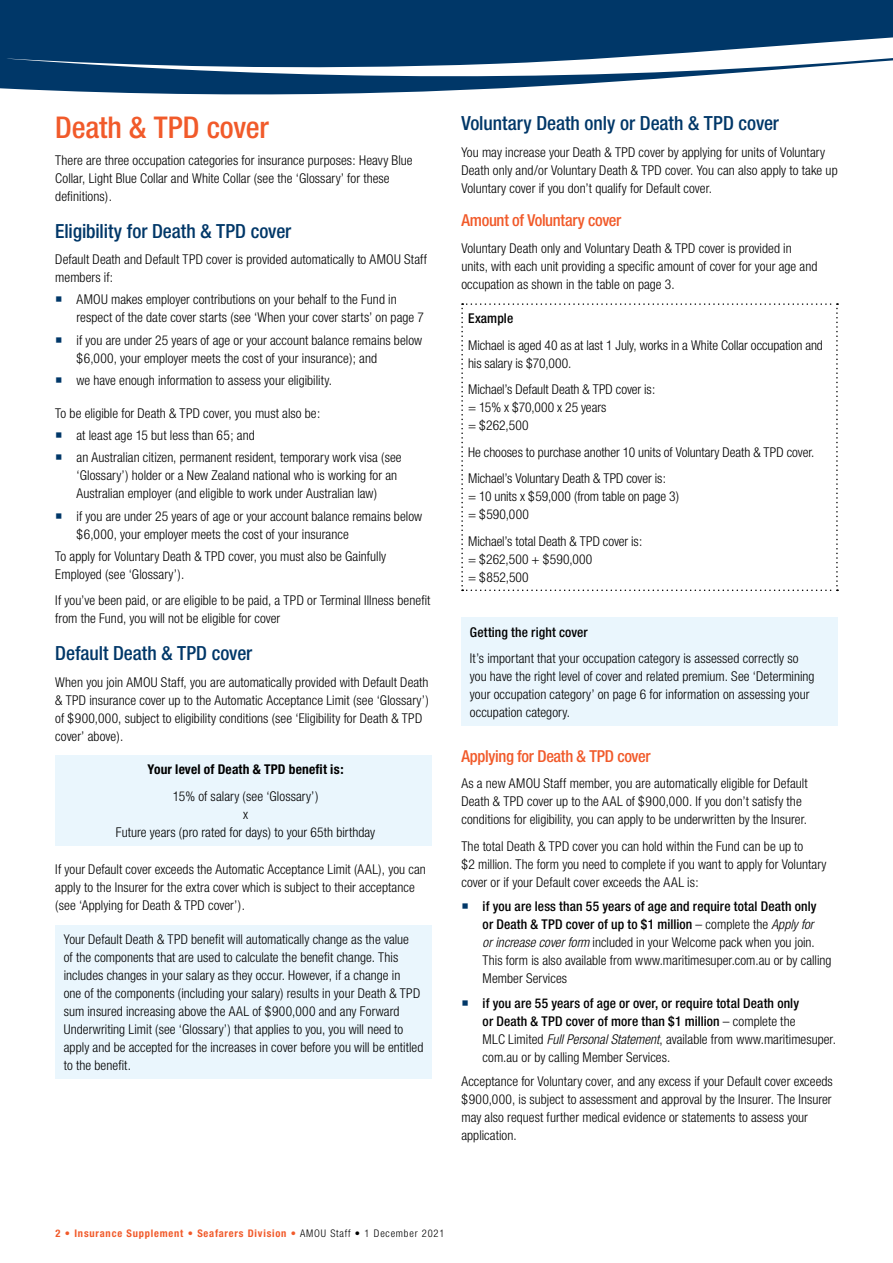
<style>
.page{position:relative;width:893px;height:1263px;background:#fff}
.page>*{position:absolute;margin:0;border:0;box-sizing:border-box;transform-origin:0 0}
.t1{font:500 condensed 30px "Helvetica Neue";letter-spacing:-.005em;color:#f15a2a}
.t2{font:500 condensed 19.5px "Helvetica Neue";letter-spacing:-.005em;color:#003768}
.t3{font:500 condensed 16.5px "Helvetica Neue";letter-spacing:-.02em;color:#f15a2a}
.t4{font:300 condensed 13.5px/18px "Helvetica Neue";letter-spacing:.005em;color:#000}
.t5{font:700 condensed 13.5px "Helvetica Neue";letter-spacing:.01em;color:#000}
.t6{font:500 condensed 13.5px "Helvetica Neue";letter-spacing:.01em;color:#000}
.t7{font:700 condensed 10.5px "Helvetica Neue";letter-spacing:.075em;color:#f15a2a}
.s1{font-weight:500}
.s2{font-style:italic}
.s3{font-weight:300}
.s4{font-weight:300;color:#000}
</style>
<div class="page">
<svg style="left:0;top:0;width:893px;height:95px;fill:#003768"></svg>
<div style="left:55px;top:755px;width:377px;height:90px;background:#eaf6fd"></div>
<div style="left:55px;top:925px;width:377px;height:154px;background:#eaf6fd"></div>
<svg style="left:461px;top:303px;width:377px;height:288px"></svg>
<div style="left:461px;top:617px;width:377px;height:109px;background:#eaf6fd"></div>
<h1 class="t1" style="left:55px;top:110px;width:215px">Death &amp; TPD cover</h1>
<p class="t4" style="left:55px;top:151px;width:359px">There are three occupation categories for insurance purposes: Heavy Blue<br>Collar, Light Blue Collar and White Collar (see the ‘Glossary’ for these definitions).</p>
<h2 class="t2" style="left:55px;top:219px;width:238px">Eligibility for Death &amp; TPD cover</h2>
<p class="t4" style="left:55px;top:250px;width:373px">Default Death and Default TPD cover is provided automatically to AMOU Staff members if:</p>
<p class="t4" style="left:77px;top:290px;width:349px">AMOU makes employer contributions on your behalf to the Fund in respect of the date cover starts (see ‘When your cover starts’ on page 7</p>
<p class="t4" style="left:77px;top:331px;width:347px">if you are under 25 years of age or your account balance remains below $6,000, your employer meets the cost of your insurance); and</p>
<p class="t4" style="left:77px;top:371px;width:257px">we have enough information to assess your eligibility.</p>
<p class="t4" style="left:77px;top:402px;width:327px;line-height:22.2px;text-indent:-21px">To be eligible for Death &amp; TPD cover, you must also be:<br>at least age 15 but less than 65; and<br>an Australian citizen, permanent resident, temporary work visa (see</p>
<p class="t4" style="left:77px;top:466px;width:322px">‘Glossary’) holder or a New Zealand national who is working for an<br>Australian employer (and eligible to work under Australian law)</p>
<p class="t4" style="left:77px;top:507px;width:347px">if you are under 25 years of age or your account balance remains below $6,000, your employer meets the cost of your insurance</p>
<p class="t4" style="left:55px;top:547px;width:332px">To apply for Voluntary Death &amp; TPD cover, you must also be Gainfully<br>Employed (see ‘Glossary’).</p>
<p class="t4" style="left:55px;top:591px;width:377px">If you’ve been paid, or are eligible to be paid, a TPD or Terminal Illness benefit from the Fund, you will not be eligible for cover</p>
<h2 class="t2" style="left:55px;top:641px;width:199px">Default Death &amp; TPD cover</h2>
<p class="t4" style="left:55px;top:673px;width:375px">When you join AMOU Staff, you are automatically provided with Default Death &amp; TPD insurance cover up to the Automatic Acceptance Limit (see ‘Glossary’) of $900,000, subject to eligibility conditions (see ‘Eligibility for Death &amp; TPD cover’ above).</p>
<p class="t5" style="left:148px;top:761px;width:198px">Your level of Death &amp; TPD benefit is:</p>
<p class="t4" style="left:116px;top:787px;width:261px;text-align:center">15% of salary (see ‘Glossary’)<br>x<br>Future years (pro rated for days) to your 65th birthday</p>
<p class="t4" style="left:55px;top:860px;width:372px">If your Default cover exceeds the Automatic Acceptance Limit (AAL), you can apply to the Insurer for the extra cover which is subject to their acceptance (see ‘Applying for Death &amp; TPD cover’).</p>
<p class="t4" style="left:64px;top:930px;width:361px">Your Default Death &amp; TPD benefit will automatically change as the value<br>of the components that are used to calculate the benefit change. This includes changes in your salary as they occur. However, if a change in<br>one of the components (including your salary) results in your Death &amp; TPD sum insured increasing above the AAL of $900,000 and any Forward Underwriting Limit (see ‘Glossary’) that applies to you, you will need to apply and be accepted for the increases in cover before you will be entitled to the benefit.</p>
<h2 class="t2" style="left:461px;top:112px;width:319px">Voluntary Death only or Death &amp; TPD cover</h2>
<p class="t4" style="left:461px;top:143px;width:378px">You may increase your Death &amp; TPD cover by applying for units of Voluntary<br>Death only and/or Voluntary Death &amp; TPD cover. You can also apply to take up<br>Voluntary cover if you don’t qualify for Default cover.</p>
<p class="t3" style="left:461px;top:211px;width:162px">Amount of Voluntary cover</p>
<p class="t4" style="left:461px;top:239px;width:357px">Voluntary Death only and Voluntary Death &amp; TPD cover is provided in units, with each unit providing a specific amount of cover for your age and occupation as shown in the table on page 3.</p>
<p class="t6" style="left:468px;top:310px;width:47px">Example</p>
<p class="t4" style="left:468px;top:336px;width:356px">Michael is aged 40 as at last 1 July, works in a White Collar occupation and his salary is $70,000.</p>
<p class="t4" style="left:468px;top:380px;width:189px">Michael’s Default Death &amp; TPD cover is: = 15% x $70,000 x 25 years<br>= $262,500</p>
<p class="t4" style="left:468px;top:439px;width:348px;line-height:26.5px">He chooses to purchase another 10 units of Voluntary Death &amp; TPD cover.<br>Michael’s Voluntary Death &amp; TPD cover is:</p>
<p class="t4" style="left:468px;top:487px;width:213px">= 10 units x $59,000 (from table on page 3) = $590,000</p>
<p class="t4" style="left:468px;top:532px;width:176px">Michael’s total Death &amp; TPD cover is: = $262,500 + $590,000<br>= $852,500</p>
<p class="t6" style="left:470px;top:624px;width:119px">Getting the right cover</p>
<p class="t4" style="left:470px;top:649px;width:346px">It’s important that your occupation category is assessed correctly so you have the right level of cover and related premium. See ‘Determining your occupation category’ on page 6 for information on assessing your occupation category.</p>
<p class="t3" style="left:461px;top:746px;width:191px">Applying for Death &amp; TPD cover</p>
<p class="t4" style="left:461px;top:774px;width:348px">As a new AMOU Staff member, you are automatically eligible for Default<br>Death &amp; TPD cover up to the AAL of $900,000. If you don’t satisfy the conditions for eligibility, you can apply to be underwritten by the Insurer.</p>
<p class="t4" style="left:461px;top:837px;width:367px">The total Death &amp; TPD cover you can hold within the Fund can be up to<br>$2 million. The form you need to complete if you want to apply for Voluntary cover or if your Default cover exceeds the AAL is:</p>
<p class="t4" style="left:483px;top:897px;width:350px"><span class="s1">if you are less than 55 years of age and require total Death only<br>or Death &amp; TPD cover of up to $1 million</span> – complete the <span class="s2">Apply for<br>or increase cover form</span> included in your Welcome pack when you join.<br>This form is also available from www.maritimesuper.com.au or by calling Member Services</p>
<p class="t4" style="left:483px;top:994px;width:355px"><span class="s1">if you are 55 years of age or over, or require total Death only<br>or Death &amp; TPD cover of more than $1 million</span> – complete the<br>MLC Limited <span class="s2">Full Personal Statement</span>, available from www.maritimesuper. com.au or by calling Member Services.</p>
<p class="t4" style="left:461px;top:1072px;width:373px">Acceptance for Voluntary cover, and any excess if your Default cover exceeds $900,000, is subject to assessment and approval by the Insurer. The Insurer may also request further medical evidence or statements to assess your application.</p>
<p class="t7" style="left:56px;top:1227px;width:390px">2 • Insurance Supplement • Seafarers Division <span class="s3">•</span> <span class="s4">AMOU Staff • 1 December 2021</span></p>
</div>
